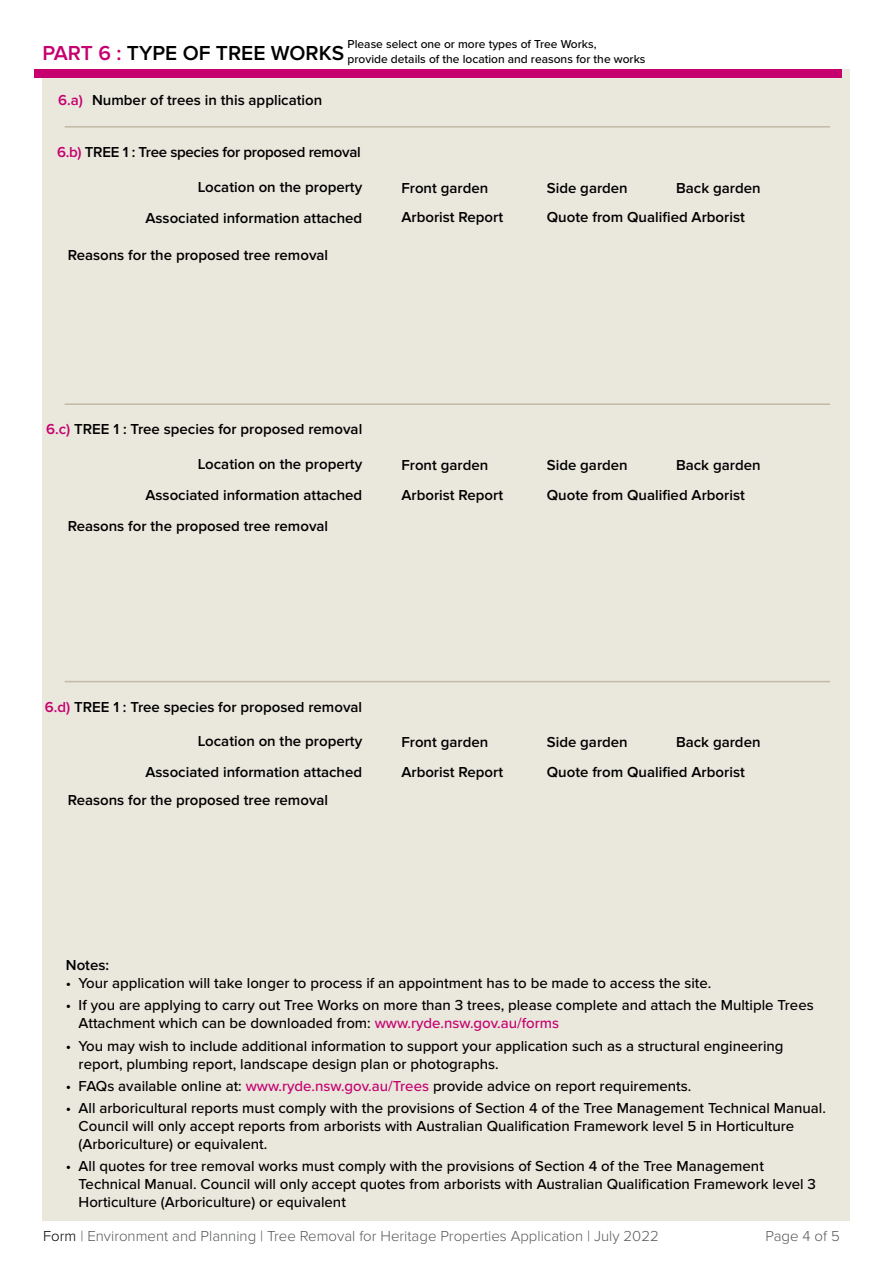
<style>
.page{position:relative;width:893px;height:1263px;background:#fff}
.page>*{position:absolute;margin:0;border:0;box-sizing:border-box;transform-origin:0 0}
.t1{font:600 21px "Proxima Nova";color:#000}
.t2{font:500 15px/18px "Proxima Nova";color:#000}
.t3{font:600 15px "Proxima Nova";color:#000}
.t4{font:300 15px "Proxima Nova";color:#58595b}
.t5{font:600 15px "Proxima Nova";letter-spacing:-.02em;color:#000}
.t6{font:500 12px/14.4px "Proxima Nova";color:#000}
.s1{color:#c6006f}
.s2{color:#000}
</style>
<div class="page">
<div style="left:43px;top:69px;width:807px;height:1151px;background:#eae7dd"></div>
<hr style="left:65px;top:126px;width:765px;height:2px;background:#c2b9a7">
<hr style="left:65px;top:403px;width:765px;height:2px;background:#c2b9a7">
<hr style="left:65px;top:681px;width:765px;height:1px;background:#c2b9a7">
<div style="left:34px;top:69px;width:808px;height:8px;background:#c6006f"></div>
<p class="t6" style="left:348px;top:38px;width:299px">Please select one or more types of Tree Works,<br>provide details of the location and reasons for the works</p>
<h1 class="t1" style="left:43px;top:41px;width:303px"><span class="s1">PART 6 :</span> TYPE OF TREE WORKS</h1>
<p class="t3" style="left:58px;top:92px;width:266px"><span class="s1">6.a)</span> Number of trees in this application</p>
<p class="t5" style="left:57px;top:143px;width:305px"><span class="s1">6.b)</span> TREE 1 : Tree species for proposed removal</p>
<p class="t3" style="left:198px;top:178px;width:166px">Location on the property</p>
<p class="t3" style="left:401px;top:179px;width:88px">Front garden</p>
<p class="t3" style="left:547px;top:179px;width:82px">Side garden</p>
<p class="t3" style="left:676px;top:179px;width:86px">Back garden</p>
<p class="t3" style="left:145px;top:209px;width:218px">Associated information attached</p>
<p class="t3" style="left:401px;top:209px;width:103px">Arborist Report</p>
<p class="t3" style="left:547px;top:209px;width:200px">Quote from Qualified Arborist</p>
<p class="t3" style="left:68px;top:246px;width:262px">Reasons for the proposed tree removal</p>
<p class="t3" style="left:46px;top:421px;width:318px"><span class="s1">6.c)</span> TREE 1 : Tree species for proposed removal</p>
<p class="t3" style="left:198px;top:455px;width:166px">Location on the property</p>
<p class="t3" style="left:401px;top:456px;width:88px">Front garden</p>
<p class="t3" style="left:547px;top:456px;width:82px">Side garden</p>
<p class="t3" style="left:676px;top:456px;width:86px">Back garden</p>
<p class="t3" style="left:145px;top:486px;width:218px">Associated information attached</p>
<p class="t3" style="left:401px;top:486px;width:103px">Arborist Report</p>
<p class="t3" style="left:547px;top:486px;width:200px">Quote from Qualified Arborist</p>
<p class="t3" style="left:68px;top:517px;width:262px">Reasons for the proposed tree removal</p>
<p class="t3" style="left:45px;top:698px;width:319px"><span class="s1">6.d)</span> TREE 1 : Tree species for proposed removal</p>
<p class="t3" style="left:198px;top:733px;width:166px">Location on the property</p>
<p class="t3" style="left:401px;top:734px;width:88px">Front garden</p>
<p class="t3" style="left:547px;top:734px;width:82px">Side garden</p>
<p class="t3" style="left:676px;top:734px;width:86px">Back garden</p>
<p class="t3" style="left:145px;top:764px;width:218px">Associated information attached</p>
<p class="t3" style="left:401px;top:763px;width:103px">Arborist Report</p>
<p class="t3" style="left:547px;top:763px;width:200px">Quote from Qualified Arborist</p>
<p class="t3" style="left:68px;top:791px;width:262px">Reasons for the proposed tree removal</p>
<p class="t3" style="left:66px;top:956px;width:45px">Notes:</p>
<p class="t2" style="left:66px;top:975px;width:647px">• Your application will take longer to process if an appointment has to be made to access the site.</p>
<p class="t2" style="left:79px;top:997px;width:737px;text-indent:-13px">• If you are applying to carry out Tree Works on more than 3 trees, please complete and attach the Multiple Trees<br>Attachment which can be downloaded from: <span class="s1">www.ryde.nsw.gov.au/forms</span></p>
<p class="t2" style="left:79px;top:1037px;width:706px;text-indent:-13px">• You may wish to include additional information to support your application such as a structural engineering report, plumbing report, landscape design plan or photographs.</p>
<p class="t2" style="left:66px;top:1077px;width:627px">• FAQs available online at: <span class="s1">www.ryde.nsw.gov.au/Trees</span> provide advice on report requirements.</p>
<p class="t2" style="left:79px;top:1100px;width:749px;text-indent:-13px">• All arboricultural reports must comply with the provisions of Section 4 of the Tree Management Technical Manual.<br>Council will only accept reports from arborists with Australian Qualification Framework level 5 in Horticulture (Arboriculture) or equivalent.</p>
<p class="t2" style="left:79px;top:1158px;width:739px;text-indent:-13px">• All quotes for tree removal works must comply with the provisions of Section 4 of the Tree Management<br>Technical Manual. Council will only accept quotes from arborists with Australian Qualification Framework level 3<br>Horticulture (Arboriculture) or equivalent</p>
<p class="t4" style="left:43px;top:1227px;width:617px"><span class="s2">Form</span> | Environment and Planning | Tree Removal for Heritage Properties Application | July 2022</p>
<p class="t4" style="left:765px;top:1227px;width:76px">Page 4 of 5</p>
</div>
